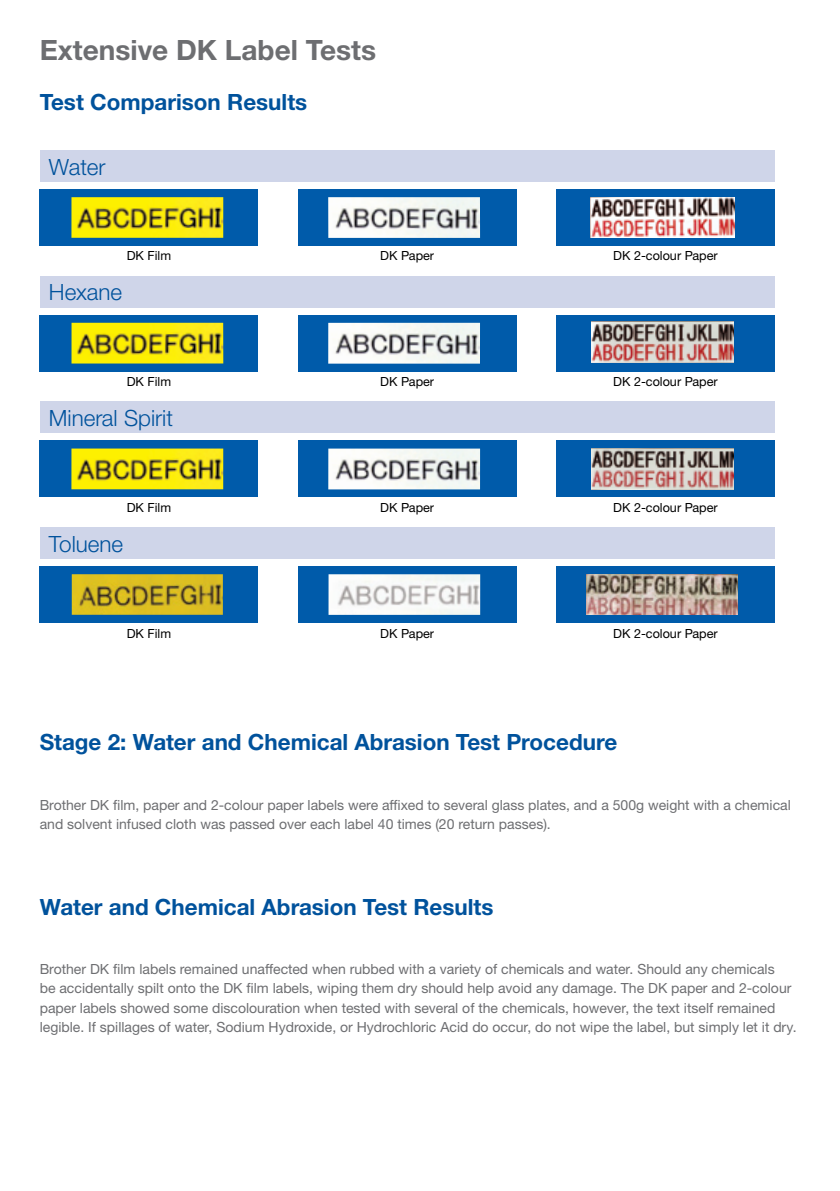
<style>
.page{position:relative;width:840px;height:1191px;background:#fff}
.page>*{position:absolute;margin:0;border:0;box-sizing:border-box;transform-origin:0 0}
.t1{font:700 28px "Helvetica Neue LTW1 G";color:#6d6e71}
.t2{font:700 22.4px "Helvetica Neue LTW1 G";color:#00529c}
.t3{font:300 22.4px "Helvetica Neue LTW1 G";color:#00529c}
.t4{font:14px/19.6px "Helvetica Neue LTW1 G";color:#6d6e71}
.t5{font:12.6px "Helvetica Neue LTW1 G";color:#000}
</style>
<div class="page">
<div style="left:40px;top:189px;width:218px;height:56px;background:#005baa"></div>
<div style="left:298px;top:189px;width:218px;height:56px;background:#005baa"></div>
<div style="left:556px;top:189px;width:218px;height:56px;background:#005baa"></div>
<div style="left:40px;top:150px;width:734px;height:32px;background:#cfd5e9"></div>
<div style="left:40px;top:315px;width:218px;height:56px;background:#005baa"></div>
<div style="left:298px;top:315px;width:218px;height:56px;background:#005baa"></div>
<div style="left:556px;top:315px;width:218px;height:56px;background:#005baa"></div>
<div style="left:40px;top:275px;width:734px;height:32px;background:#cfd5e9"></div>
<div style="left:40px;top:441px;width:218px;height:56px;background:#005baa"></div>
<div style="left:298px;top:441px;width:218px;height:56px;background:#005baa"></div>
<div style="left:556px;top:441px;width:218px;height:56px;background:#005baa"></div>
<div style="left:40px;top:401px;width:734px;height:32px;background:#cfd5e9"></div>
<div style="left:40px;top:566px;width:218px;height:56px;background:#005baa"></div>
<div style="left:298px;top:566px;width:218px;height:56px;background:#005baa"></div>
<div style="left:556px;top:566px;width:218px;height:56px;background:#005baa"></div>
<div style="left:40px;top:527px;width:734px;height:32px;background:#cfd5e9"></div>
<img style="left:71px;top:197px;width:152px;height:41px">
<img style="left:328px;top:197px;width:152px;height:41px">
<img style="left:71px;top:323px;width:152px;height:40px">
<img style="left:328px;top:323px;width:151px;height:41px">
<img style="left:71px;top:448px;width:152px;height:41px">
<img style="left:328px;top:448px;width:152px;height:41px">
<img style="left:72px;top:574px;width:151px;height:41px">
<img style="left:328px;top:574px;width:152px;height:41px">
<img style="left:586px;top:574px;width:151px;height:41px">
<img style="left:590px;top:197px;width:143px;height:40px">
<img style="left:591px;top:322px;width:141px;height:41px">
<img style="left:591px;top:449px;width:141px;height:41px">
<h1 class="t1" style="left:40px;top:32px;width:338px">Extensive DK Label Tests</h1>
<h2 class="t2" style="left:40px;top:89px;width:269px">Test Comparison Results</h2>
<h2 class="t3" style="left:49px;top:153px;width:58px">Water</h2>
<p class="t5" style="left:127px;top:248px;width:46px">DK Film</p>
<h2 class="t3" style="left:49px;top:279px;width:75px">Hexane</h2>
<p class="t5" style="left:127px;top:374px;width:46px">DK Film</p>
<h2 class="t3" style="left:49px;top:404px;width:125px">Mineral Spirit</h2>
<p class="t5" style="left:127px;top:499px;width:46px">DK Film</p>
<h2 class="t3" style="left:49px;top:530px;width:76px">Toluene</h2>
<p class="t5" style="left:127px;top:625px;width:46px">DK Film</p>
<p class="t5" style="left:380px;top:248px;width:55px">DK Paper</p>
<p class="t5" style="left:613px;top:248px;width:106px">DK 2-colour Paper</p>
<p class="t5" style="left:380px;top:374px;width:55px">DK Paper</p>
<p class="t5" style="left:613px;top:374px;width:106px">DK 2-colour Paper</p>
<p class="t5" style="left:380px;top:499px;width:55px">DK Paper</p>
<p class="t5" style="left:613px;top:499px;width:106px">DK 2-colour Paper</p>
<p class="t5" style="left:380px;top:625px;width:55px">DK Paper</p>
<p class="t5" style="left:613px;top:625px;width:106px">DK 2-colour Paper</p>
<h2 class="t2" style="left:40px;top:728px;width:579px">Stage 2: Water and Chemical Abrasion Test Procedure</h2>
<p class="t4" style="left:40px;top:794px;width:752px">Brother DK film, paper and 2-colour paper labels were affixed to several glass plates, and a 500g weight with a chemical and solvent infused cloth was passed over each label 40 times (20 return passes .(</p>
<h2 class="t2" style="left:40px;top:893px;width:455px">Water and Chemical Abrasion Test Results</h2>
<p class="t4" style="left:40px;top:958px;width:758px">Brother DK film labels remained unaffected when rubbed with a variety of chemicals and water. Should any chemicals<br>be accidentally spilt onto the DK film labels, wiping them dry should help avoid any damage. The DK paper and 2-colour paper labels showed some discolouration when tested with several of the chemicals, however, the text itself remained legible If. spillages of water, Sodium Hydroxide, or Hydrochloric Acid do occur, do not wipe the label, but simply let it dry.</p>
</div>
